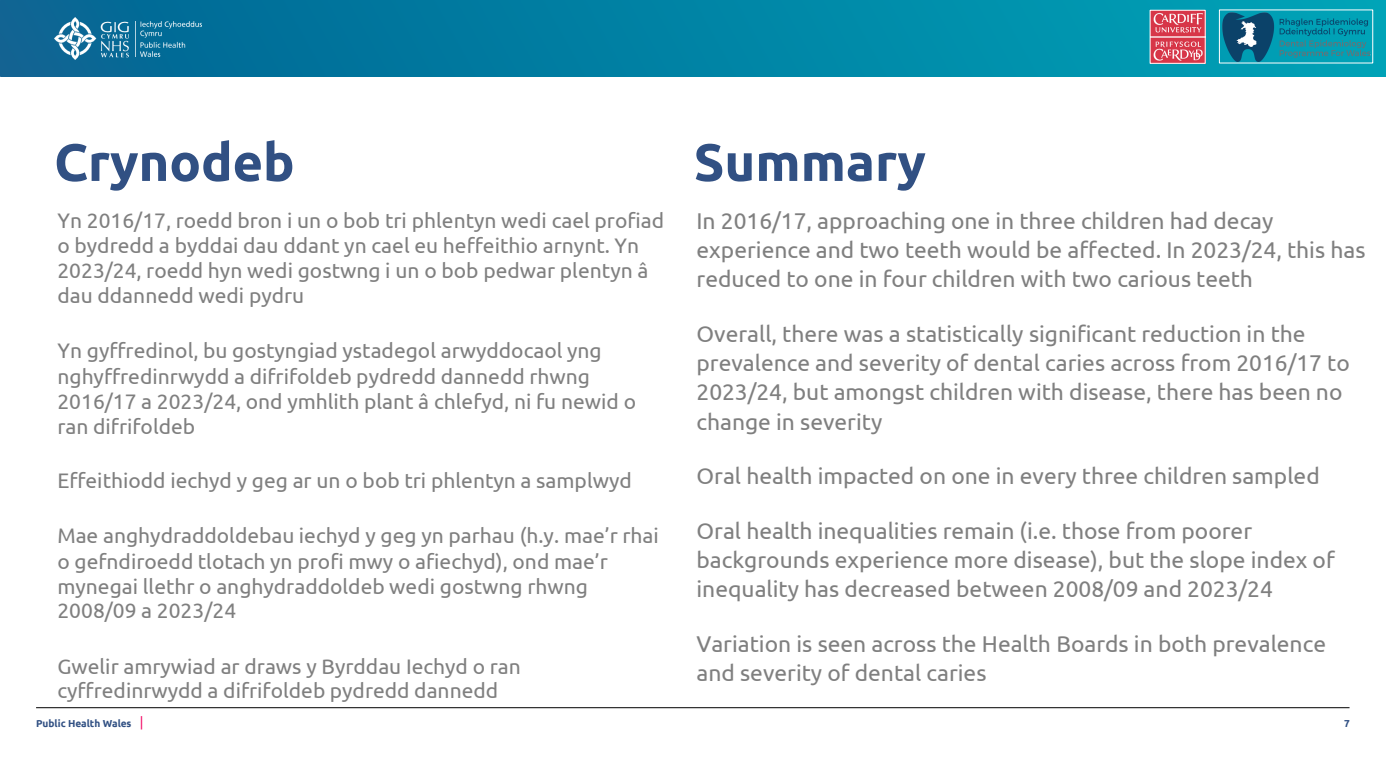
<style>
.page{position:relative;width:1386px;height:780px;background:#fff}
.page>*{position:absolute;margin:0;border:0;box-sizing:border-box;transform-origin:0 0}
.t1{font:700 52.5px "Ubuntu";letter-spacing:-.005em;color:#315083}
.t2{font:22.75px/29.2px "Ubuntu";color:#7f7f7f}
.t3{font:21px/25px "Ubuntu";color:#7f7f7f}
.t4{font:700 10.06px "Ubuntu";color:#315083}
</style>
<div class="page">
<hr style="left:36px;top:707px;width:1313px;height:1px;background:#000">
<svg style="left:141px;top:716px;width:1px;height:13px"></svg>
<img style="left:0;top:0;width:1385px;height:76px">
<img style="left:54px;top:17px;width:75px;height:42px">
<img style="left:135px;top:22px;width:67px;height:35px">
<img style="left:1221px;top:12px;width:149px;height:49px">
<img style="left:1151px;top:12px;width:51px;height:49px">
<h1 class="t1" style="left:54px;top:130px;width:242px">Crynodeb</h1>
<p class="t1" style="left:693px;top:130px;width:233px">Summary</p>
<p class="t3" style="left:57px;top:207px;width:608px">Yn 2016/17, roedd bron i un o bob tri phlentyn wedi cael profiad o bydredd a byddai dau ddant yn cael eu heffeithio arnynt. Yn 2023/24, roedd hyn wedi gostwng i un o bob pedwar plentyn â dau ddannedd wedi pydru</p>
<p class="t3" style="left:57px;top:337px;width:580px">Yn gyffredinol, bu gostyngiad ystadegol arwyddocaol yng nghyffredinrwydd a difrifoldeb pydredd dannedd rhwng 2016/17 a 2023/24, ond ymhlith plant â chlefyd, ni fu newid o ran difrifoldeb</p>
<p class="t3" style="left:57px;top:467px;width:576px">Effeithiodd iechyd y geg ar un o bob tri phlentyn a samplwyd</p>
<p class="t3" style="left:57px;top:522px;width:603px">Mae anghydraddoldebau iechyd y geg yn parhau (h.y. mae’r rhai o gefndiroedd tlotach yn profi mwy o afiechyd), ond mae’r mynegai llethr o anghydraddoldeb wedi gostwng rhwng 2008/09 a 2023/24</p>
<p class="t3" style="left:57px;top:653px;width:465px;line-height:24.7px">Gwelir amrywiad ar draws y Byrddau Iechyd o ran cyffredinrwydd a difrifoldeb pydredd dannedd</p>
<p class="t2" style="left:696px;top:205px;width:670px">In 2016/17, approaching one in three children had decay experience and two teeth would be affected. In 2023/24, this has reduced to one in four children with two carious teeth</p>
<p class="t2" style="left:696px;top:318px;width:654px">Overall, there was a statistically significant reduction in the prevalence and severity of dental caries across from 2016/17 to 2023/24, but amongst children with disease, there has been no change in severity</p>
<p class="t2" style="left:696px;top:460px;width:624px">Oral health impacted on one in every three children sampled</p>
<p class="t2" style="left:696px;top:515px;width:639px">Oral health inequalities remain (i.e. those from poorer backgrounds experience more disease), but the slope index of inequality has decreased between 2008/09 and 2023/24</p>
<p class="t2" style="left:696px;top:627px;width:631px">Variation is seen across the Health Boards in both prevalence and severity of dental caries</p>
<p class="t4" style="left:36px;top:716px;width:97px">Public Health Wales</p>
<p class="t4" style="left:1343px;top:716px;width:7px">7</p>
</div>
